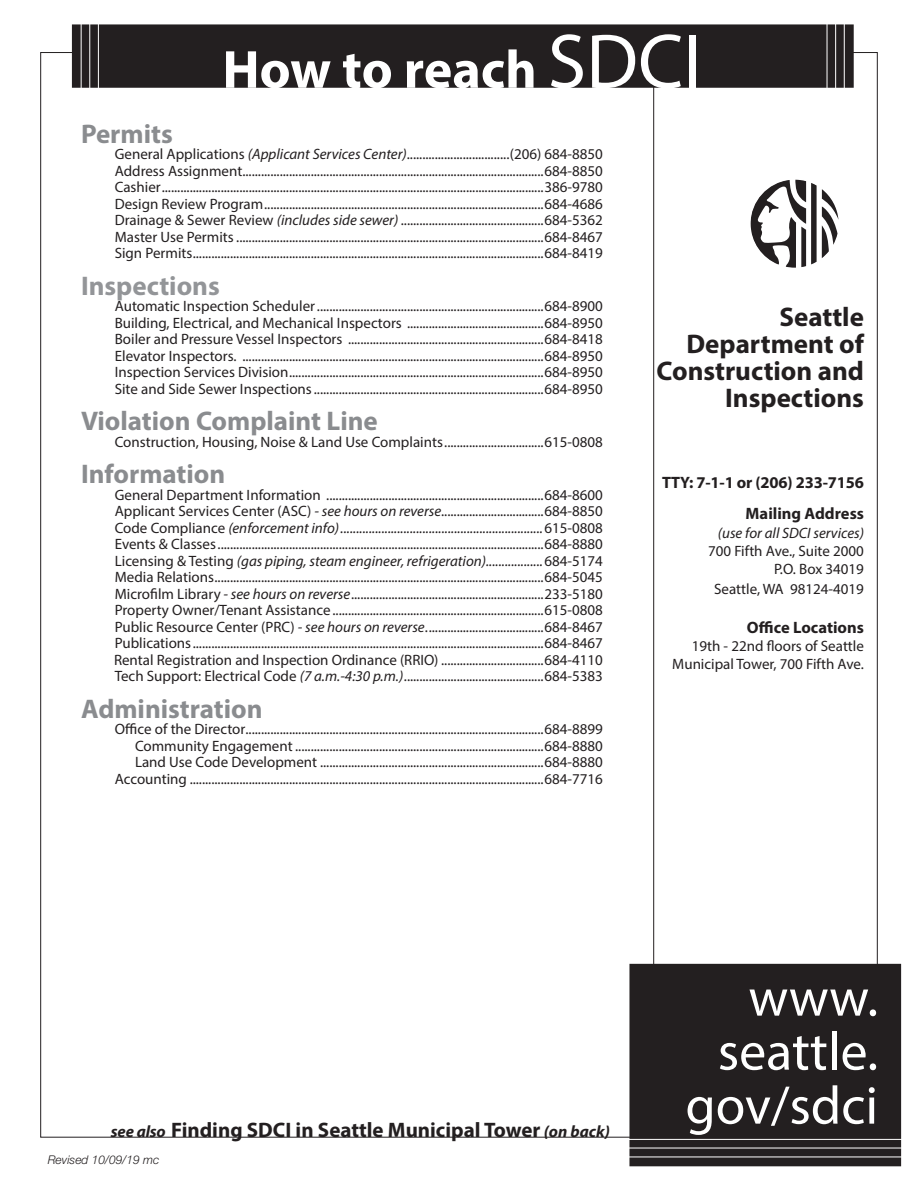
<style>
.page{position:relative;width:918px;height:1188px;background:#fff}
.page>*{position:absolute;margin:0;border:0;box-sizing:border-box;transform-origin:0 0}
.t1{font:54px/54px "Myriad Pro";color:#fff;text-align:right}
.t2{font:700 54px "Myriad Pro";letter-spacing:-.005em;color:#fff}
.Headline_1{font:700 27px "Myriad Pro";color:#8a8c8f}
.t3{font:700 27px/27px "Myriad Pro";color:#231f20;text-align:right}
.Headline_1-2{font:700 27px "Myriad Pro";color:#939598}
.Garamond_Text{font:700 21px "Myriad Pro";color:#231f20}
.t4{font:700 16.5px "Myriad Pro";color:#231f20}
.Floor_listing{font:15px/18px "Myriad Pro";color:#231f20;text-align:right}
.t5{font:italic 15px "Myriad Pro";color:#231f20}
.t6{font:italic 300 12px "Helvetica Neue";color:#231f20}
.s1{font-weight:400;font-size:78px}
.s2{font-style:italic}
.s3{font-style:normal}
.s4{font-style:italic;font-size:16.5px}
</style>
<div class="page">
<hr style="left:653px;top:85px;width:1px;height:881px;background:#231f20">
<div style="left:630px;top:965px;width:270px;height:201px;background:#231f20"></div>
<div style="left:629px;top:964px;width:272px;height:202px;border:2px solid #231f20"></div>
<div style="left:73px;top:25px;width:780px;height:62px;background:#231f20"></div>
<div style="left:72px;top:24px;width:782px;height:64px;border:2px solid #231f20"></div>
<hr style="left:81px;top:18px;width:1px;height:76px;background:#fff">
<hr style="left:90px;top:17px;width:1px;height:77px;background:#fff">
<hr style="left:98px;top:17px;width:1px;height:77px;background:#fff">
<hr style="left:827px;top:16px;width:1px;height:77px;background:#fff">
<hr style="left:835px;top:16px;width:1px;height:77px;background:#fff">
<hr style="left:844px;top:15px;width:1px;height:78px;background:#fff">
<hr style="left:625px;top:1139px;width:280px;height:1px;background:#fff">
<hr style="left:626px;top:1148px;width:280px;height:1px;background:#fff">
<hr style="left:625px;top:1157px;width:283px;height:1px;background:#fff">
<svg style="left:750px;top:179px;width:89px;height:89px"></svg>
<p class="t2" style="left:222px;top:34px;width:481px">How to reach <span class="s1">SDCI</span></p>
<p class="Headline_1" style="left:81px;top:116px;width:93px">Permits</p>
<p class="Floor_listing" style="left:115px;top:145px;width:490px">General Applications <span class="s2">(Applicant Services Center)</span>.................................(206) 684-8850</p>
<p class="Floor_listing" style="left:115px;top:161px;width:490px">Address Assignment.................................................................................................684-8850</p>
<p class="Floor_listing" style="left:115px;top:178px;width:490px">Cashier...........................................................................................................................386-9780</p>
<p class="Floor_listing" style="left:115px;top:194px;width:490px">Design Review Program..........................................................................................684-4686</p>
<p class="Floor_listing" style="left:115px;top:211px;width:490px">Drainage &amp; Sewer Review <span class="s2">(includes side sewer)</span> ..............................................684-5362</p>
<p class="Floor_listing" style="left:115px;top:227px;width:490px">Master Use Permits ...................................................................................................684-8467</p>
<p class="Floor_listing" style="left:115px;top:244px;width:490px">Sign Permits.................................................................................................................684-8419</p>
<p class="Headline_1-2" style="left:81px;top:268px;width:140px">Inspections</p>
<p class="Floor_listing" style="left:115px;top:297px;width:490px">Automatic Inspection Scheduler.........................................................................684-8900</p>
<p class="Floor_listing" style="left:115px;top:313px;width:490px">Building, Electrical, and Mechanical Inspectors ............................................684-8950</p>
<p class="Floor_listing" style="left:115px;top:330px;width:490px">Boiler and Pressure Vessel Inspectors ...............................................................684-8418</p>
<p class="Floor_listing" style="left:115px;top:346px;width:490px">Elevator Inspectors. .................................................................................................684-8950</p>
<p class="Floor_listing" style="left:115px;top:363px;width:490px">Inspection Services Division..................................................................................684-8950</p>
<p class="Floor_listing" style="left:115px;top:379px;width:490px">Site and Side Sewer Inspections..........................................................................684-8950</p>
<p class="Headline_1" style="left:81px;top:403px;width:298px">Violation Complaint Line</p>
<p class="Floor_listing" style="left:115px;top:432px;width:490px">Construction, Housing, Noise &amp; Land Use Complaints................................615-0808</p>
<p class="Headline_1" style="left:81px;top:457px;width:146px">Information</p>
<p class="Floor_listing" style="left:115px;top:486px;width:490px">General Department Information ......................................................................684-8600</p>
<p class="Floor_listing" style="left:115px;top:502px;width:490px">Applicant Services Center (ASC) <span class="s2">- see hours on reverse</span>.................................684-8850</p>
<p class="t5" style="left:115px;top:519px;width:490px"><span class="s3">Code Compliance</span> (enforcement info)................................................................<span class="s3">615-0808</span></p>
<p class="Floor_listing" style="left:115px;top:535px;width:490px">Events &amp; Classes.........................................................................................................684-8880</p>
<p class="t5" style="left:115px;top:552px;width:490px"><span class="s3">Licensing &amp; Testing</span> (gas piping, steam engineer, refrigeration)..................<span class="s3">684-5174</span></p>
<p class="Floor_listing" style="left:115px;top:568px;width:490px">Media Relations..........................................................................................................684-5045</p>
<p class="Floor_listing" style="left:115px;top:585px;width:490px">Microfilm Library <span class="s2">- see hours on reverse</span>..............................................................233-5180</p>
<p class="Floor_listing" style="left:115px;top:601px;width:490px">Property Owner/Tenant Assistance ....................................................................615-0808</p>
<p class="Floor_listing" style="left:115px;top:618px;width:490px">Public Resource Center (PRC) <span class="s2">- see hours on reverse</span>......................................684-8467</p>
<p class="Floor_listing" style="left:115px;top:634px;width:490px">Publications.................................................................................................................684-8467</p>
<p class="Floor_listing" style="left:114px;top:651px;width:491px">Rental Registration and Inspection Ordinance (RRIO) .................................684-4110</p>
<p class="Floor_listing" style="left:115px;top:667px;width:490px">Tech Support: Electrical Code <span class="s2">(7 a.m.-4:30 p.m.)</span>.............................................684-5383</p>
<p class="Headline_1" style="left:81px;top:691px;width:183px">Administration</p>
<p class="Floor_listing" style="left:115px;top:720px;width:490px">Office of the Director................................................................................................684-8899</p>
<p class="Floor_listing" style="left:135px;top:737px;width:470px">Community Engagement ................................................................................684-8880</p>
<p class="Floor_listing" style="left:135px;top:753px;width:470px">Land Use Code Development ........................................................................684-8880</p>
<p class="Floor_listing" style="left:115px;top:770px;width:490px">Accounting ..................................................................................................................684-7716</p>
<p class="t3" style="left:657px;top:302px;width:209px">Seattle<br>Department of<br>Construction and<br>Inspections</p>
<p class="t4" style="left:662px;top:472px;width:203px">TTY: 7-1-1 or (206) 233-7156</p>
<p class="t4" style="left:746px;top:502px;width:120px">Mailing Address</p>
<p class="t5" style="left:718px;top:524px;width:148px">(use for all SDCI services)</p>
<p class="Floor_listing" style="left:708px;top:542px;width:157px">700 Fifth Ave., Suite 2000<br>P.O. Box 34019</p>
<p class="Floor_listing" style="left:714px;top:579px;width:151px">Seattle, WA 98124-4019</p>
<p class="t4" style="left:747px;top:616px;width:119px">Office Locations</p>
<p class="Floor_listing" style="left:672px;top:636px;width:193px">19th - 22nd floors of Seattle<br>Municipal Tower, 700 Fifth Ave.</p>
<p class="Garamond_Text" style="left:111px;top:1116px;width:500px"><span class="s4">see also</span> Finding SDCI in Seattle Municipal Tower <span class="s4">(on back)</span></p>
<p class="t6" style="left:48px;top:1152px;width:113px">Revised 10/09/19 mc</p>
<p class="t1" style="left:685px;top:970px;width:194px">www. seattle. gov/sdci</p>
</div>
